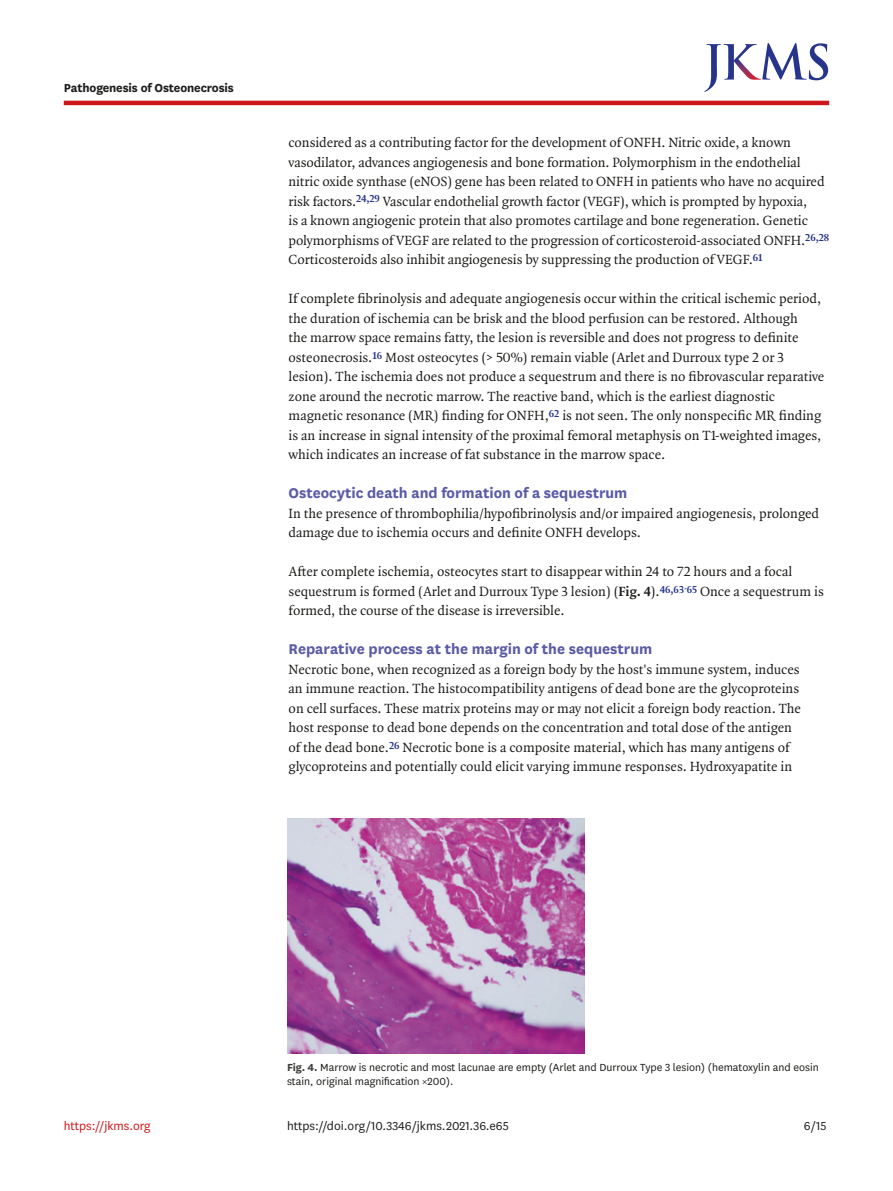
<style>
.page{position:relative;width:893px;height:1191px;background:#fff}
.page>*{position:absolute;margin:0;border:0;box-sizing:border-box;transform-origin:0 0}
.body_title2{font:700 16.5px "National";color:#5a5ba5}
.body_p{font:14.25px/19.5px "Quadraat OT";color:#1d1d1b}
.body_p_first{font:14.25px/19.5px "Quadraat OT";color:#1d1d1b}
.doi_running_footer{font:13.5px "National";color:#1d1d1b}
.alt-title-type{font:700 13.5px "National";letter-spacing:-.01em;color:#1d1d1b}
.t1{font:13.5px "National";color:#cd171a}
.fig_caption{font:12px/13.5px "National";color:#1d1d1b}
.s1{font-weight:700}
.s2{font-weight:700;color:#3d3d3c}
</style>
<div class="page">
<hr style="left:64px;top:101px;width:765px;height:4px;background:#cd171a">
<svg style="left:704px;top:43px;width:124px;height:49px"></svg>
<img style="left:287px;top:818px;width:298px;height:235px">
<p class="alt-title-type" style="left:64px;top:78px;width:172px">Pathogenesis of Osteonecrosis</p>
<p class="body_p" style="left:289px;top:133px;width:542px">considered as a contributing factor for the development of ONFH. Nitric oxide, a known vasodilator, advances angiogenesis and bone formation. Polymorphism in the endothelial nitric oxide synthase (eNOS) gene has been related to ONFH in patients who have no acquired risk factors.<sup>24,29</sup> Vascular endothelial growth factor (VEGF), which is prompted by hypoxia,<br>is a known angiogenic protein that also promotes cartilage and bone regeneration. Genetic polymorphisms of VEGF are related to the progression of corticosteroid-associated ONFH.<sup>26,28<br></sup>Corticosteroids also inhibit angiogenesis by suppressing the production of VEGF.<sup>61</sup></p>
<p class="body_p" style="left:289px;top:289px;width:537px">If complete fibrinolysis and adequate angiogenesis occur within the critical ischemic period, the duration of ischemia can be brisk and the blood perfusion can be restored. Although<br>the marrow space remains fatty, the lesion is reversible and does not progress to definite osteonecrosis.<sup>16</sup> Most osteocytes (&gt; 50%) remain viable (Arlet and Durroux type 2 or 3 lesion). The ischemia does not produce a sequestrum and there is no fibrovascular reparative zone around the necrotic marrow. The reactive band, which is the earliest diagnostic magnetic resonance (MR) finding for ONFH,<sup>62</sup> is not seen. The only nonspecific MR finding is an increase in signal intensity of the proximal femoral metaphysis on T1-weighted images, which indicates an increase of fat substance in the marrow space.</p>
<p class="body_title2" style="left:289px;top:481px;width:340px">Osteocytic death and formation of a sequestrum</p>
<p class="body_p_first" style="left:289px;top:503px;width:532px">In the presence of thrombophilia/hypofibrinolysis and/or impaired angiogenesis, prolonged damage due to ischemia occurs and definite ONFH develops.</p>
<p class="body_p" style="left:289px;top:562px;width:537px">After complete ischemia, osteocytes start to disappear within 24 to 72 hours and a focal sequestrum is formed (Arlet and Durroux Type 3 lesion) (<span class="s1">Fig. 4</span>).<sup>46,63</sup><sup>-</sup><sup>65</sup> Once a sequestrum is formed, the course of the disease is irreversible.</p>
<p class="body_title2" style="left:289px;top:637px;width:365px">Reparative process at the margin of the sequestrum</p>
<p class="body_p_first" style="left:289px;top:659px;width:514px">Necrotic bone, when recognized as a foreign body by the host's immune system, induces an immune reaction. The histocompatibility antigens of dead bone are the glycoproteins on cell surfaces. These matrix proteins may or may not elicit a foreign body reaction. The host response to dead bone depends on the concentration and total dose of the antigen of the dead bone.<sup>26</sup> Necrotic bone is a composite material, which has many antigens of glycoproteins and potentially could elicit varying immune responses. Hydroxyapatite in</p>
<p class="fig_caption" style="left:287px;top:1060px;width:533px"><span class="s2">Fig. 4.</span> Marrow is necrotic and most lacunae are empty (Arlet and Durroux Type 3 lesion) (hematoxylin and eosin stain, original magnification ×200).</p>
<p class="t1" style="left:64px;top:1116px;width:88px">https://jkms.org</p>
<p class="doi_running_footer" style="left:287px;top:1116px;width:223px">https://doi.org/10.3346/jkms.2021.36.e65</p>
<p class="doi_running_footer" style="left:804px;top:1116px;width:24px">6/15</p>
</div>
